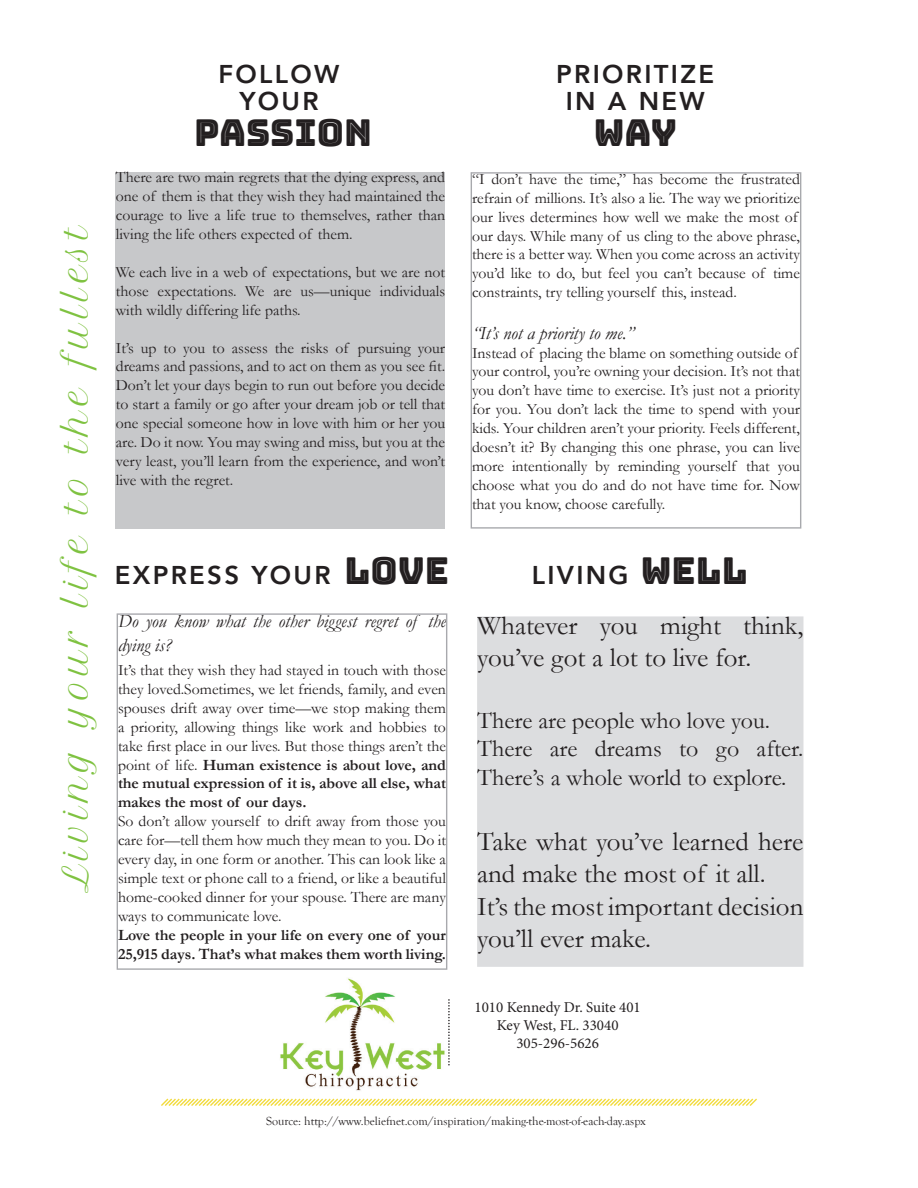
<style>
.page{position:relative;width:918px;height:1188px;background:#fff}
.page>*{position:absolute;margin:0;border:0;box-sizing:border-box;transform-origin:0 0}
.t1{font:37.05px "Bungee Inline";color:#231f20}
.t2{font:33px "Petit Formal Script";color:#7fc241}
.t3{font:27px/32.4px "Garamond";color:#231f20}
.t4{font:800 25.65px/27px "Avenir";letter-spacing:.09em;color:#231f20;text-align:center}
.t5{font:24px/28.8px "Garamond";color:#231f20}
.t6{font:italic 18.75px/24px "Garamond";color:#231f20}
.t7{font:15.75px/18.9px "Garamond";color:#231f20;text-align:justify}
.t8{font:700 15.75px/18.9px "Garamond";color:#231f20}
.t9{font:15px/18px "Minion Pro";color:#231f20;text-align:center}
.t10{font:12px "Goudy Old Style T";color:#231f20}
.s1{font-family:"Bungee Inline";font-weight:400;font-size:37.05px}
.s2{font-weight:700}
</style>
<div class="page">
<div style="left:116px;top:172px;width:329px;height:357px;background:#c7c8ca"></div>
<div style="left:477px;top:616px;width:327px;height:351px;background:#dcdddf"></div>
<svg style="left:117px;top:613px;width:330px;height:357px"></svg>
<svg style="left:471px;top:172px;width:330px;height:357px"></svg>
<svg style="left:161px;top:1099px;width:596px;height:7px"></svg>
<img style="left:280px;top:978px;width:165px;height:113px">
<svg style="left:448px;top:999px;width:2px;height:66px"></svg>
<h2 class="t2" style="left:55px;top:893px;width:672px;rotate:-90deg">Living your life to the fullest</h2>
<h3 class="t4" style="left:219px;top:60px;width:122px">FOLLOW<br>YOUR</h3>
<h1 class="t1" style="left:194px;top:111px;width:179px">PASSION</h1>
<p class="t7" style="left:116px;top:168px;width:331px">There are two main regrets that the dying express, and one of them is that they wish they had maintained the courage to live a life true to themselves, rather than living the life others expected of them.</p>
<p class="t7" style="left:116px;top:262px;width:331px">We each live in a web of expectations, but we are not those expectations. We are us—unique individuals with wildly differing life paths.</p>
<p class="t7" style="left:116px;top:338px;width:331px">It’s up to you to assess the risks of pursuing your dreams and passions, and to act on them as you see fit.<br>Don’t let your days begin to run out before you decide to start a family or go after your dream job or tell that one special someone how in love with him or her you are. Do it now. You may swing and miss, but you at the very least, you’ll learn from the experience, and won’t live with the regret.</p>
<h3 class="t4" style="left:556px;top:60px;width:159px">PRIORITIZE<br>IN A NEW</h3>
<h1 class="t1" style="left:594px;top:111px;width:85px">WAY</h1>
<p class="t7" style="left:472px;top:169px;width:329px;text-align:left">“I don’t have the time,” has become the frustrated refrain of millions. It’s also a lie. The way we prioritize our lives determines how well we make the most of our days. While many of us cling to the above phrase, there is a better way. When you come across an activity you’d like to do, but feel you can’t because of time constraints, try telling yourself this, instead.</p>
<p class="t6" style="left:472px;top:321px;width:164px">“It’s not a priority to me.”</p>
<p class="t7" style="left:472px;top:343px;width:329px;text-align:left">Instead of placing the blame on something outside of your control, you’re owning your decision. It’s not that you don’t have time to exercise. It’s just not a priority for you. You don’t lack the time to spend with your kids. Your children aren’t your priority. Feels different, doesn’t it? By changing this one phrase, you can live more intentionally by reminding yourself that you choose what you do and do not have time for. Now that you know, choose carefully.</p>
<h3 class="t4" style="left:115px;top:562px;width:336px">EXPRESS YOUR <span class="s1">LOVE</span></h3>
<h3 class="t4" style="left:532px;top:562px;width:217px">LIVING <span class="s1">WELL</span></h3>
<p class="t6" style="left:118px;top:609px;width:329px">Do you know what the other biggest regret of the dying is?</p>
<p class="t7" style="left:118px;top:660px;width:329px">It’s that they wish they had stayed in touch with those they loved.Sometimes, we let friends, family, and even spouses drift away over time—we stop making them a priority, allowing things like work and hobbies to take first place in our lives. But those things aren’t the point of life. <span class="s2">Human existence is about love, and the mutual expression of it is, above all else, what makes the most of our days.</span></p>
<p class="t7" style="left:118px;top:812px;width:329px">So don’t allow yourself to drift away from those you care for—tell them how much they mean to you. Do it every day, in one form or another. This can look like a simple text or phone call to a friend, or like a beautiful home-cooked dinner for your spouse. There are many ways to communicate love.</p>
<p class="t8" style="left:118px;top:925px;width:329px">Love the people in your life on every one of your<br>25,915 days. That’s what makes them worth living.</p>
<h3 class="t3" style="left:477px;top:609px;width:328px">Whatever you might think, you’ve got a lot to live for.</h3>
<h3 class="t5" style="left:477px;top:705px;width:328px">There are people who love you.<br>There are dreams to go after.<br>There’s a whole world to explore.</h3>
<h3 class="t3" style="left:477px;top:825px;width:328px">Take what you’ve learned here and make the most of it all.<br>It’s the most important decision you’ll ever make.</h3>
<p class="t9" style="left:475px;top:998px;width:168px">1010 Kennedy Dr. Suite 401<br>Key West, FL. 33040<br>305-296-5626</p>
<p class="t10" style="left:266px;top:1115px;width:381px">Source: http://www.beliefnet.com/inspiration/making-the-most-of-each-day.aspx</p>
</div>
